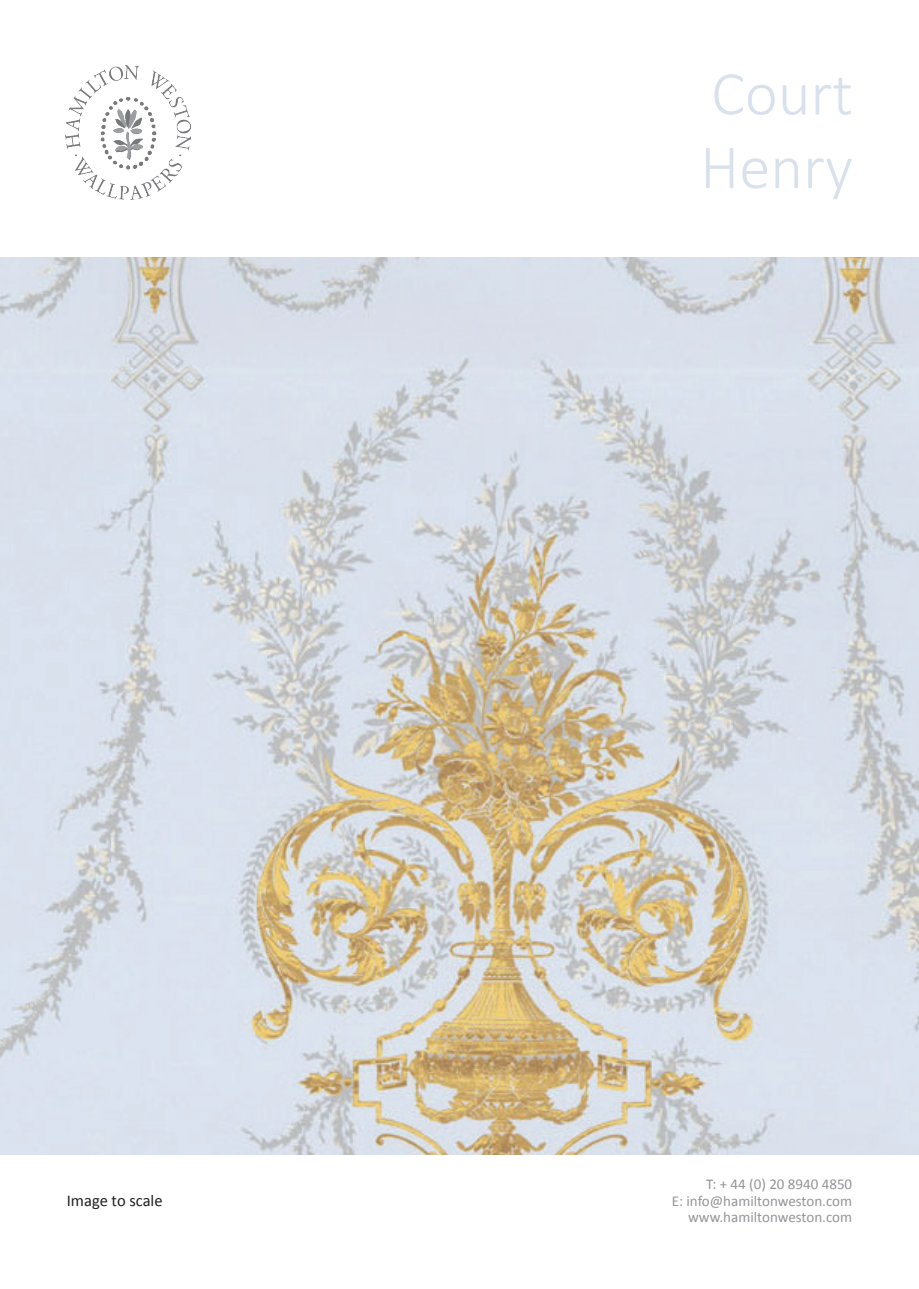
<style>
.page{position:relative;width:919px;height:1289px;background:#fff}
.page>*{position:absolute;margin:0;border:0;box-sizing:border-box;transform-origin:0 0}
.t1{font:300 63px/73.5px "Calibri";color:#d9e1ed}
.t2{font:16.5px "Calibri";color:#231f20}
.t3{font:15px/16.5px "Calibri";color:#939598;text-align:right}
</style>
<div class="page">
<img style="left:65px;top:65px;width:126px;height:135px">
<img style="left:0;top:257px;width:918px;height:897px">
<p class="t2" style="left:67px;top:1190px;width:97px">Image to scale</p>
<h1 class="t1" style="left:700px;top:56px;width:154px">Court<br>Henry</h1>
<p class="t3" style="left:671px;top:1175px;width:182px">T: + 44 (0) 20 8940 4850<br>E: info@hamiltonweston.com www.hamiltonweston.com</p>
</div>
